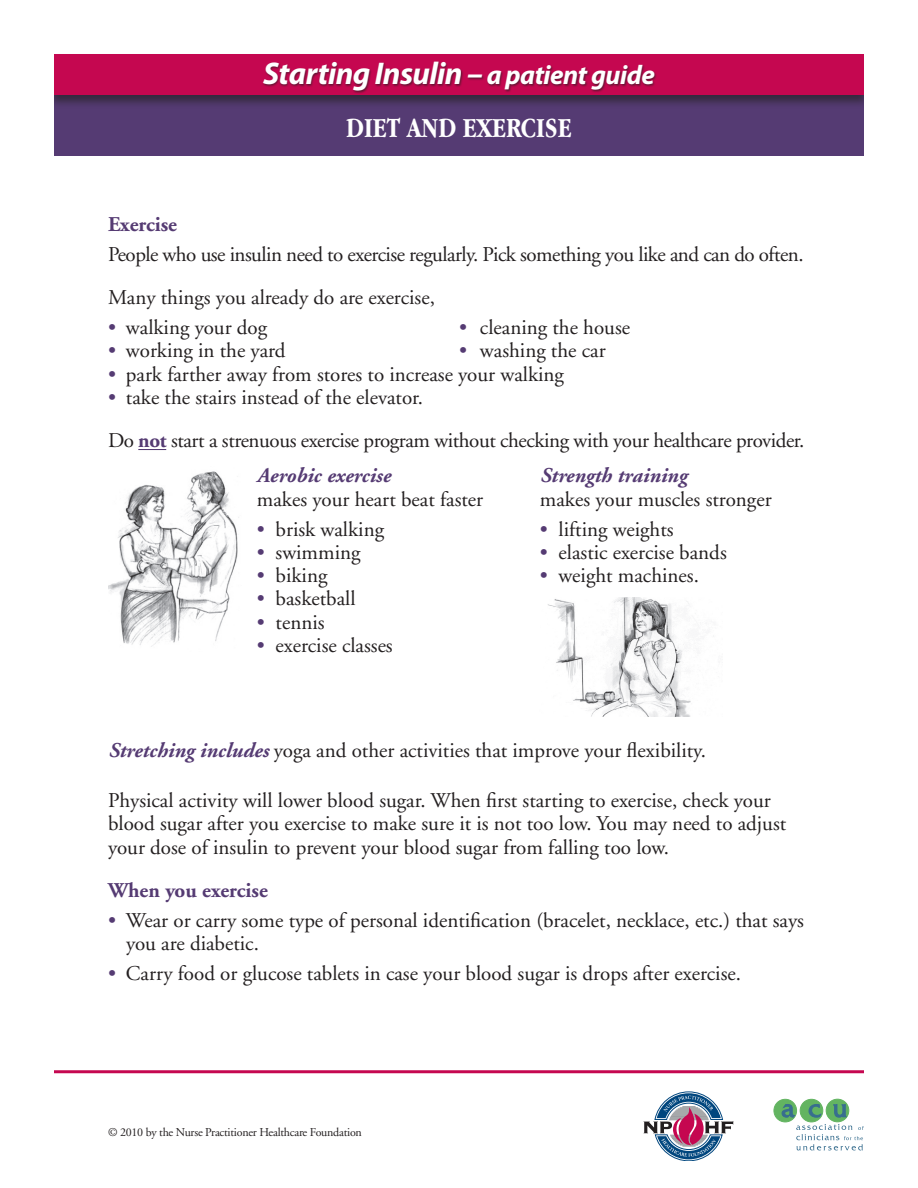
<style>
.page{position:relative;width:918px;height:1188px;background:#fff}
.page>*{position:absolute;margin:0;border:0;box-sizing:border-box;transform-origin:0 0}
.t1{font:italic 700 31.5px "Myriad Pro";letter-spacing:-.02em;color:#fff}
.t2{font:700 28.5px "Apple Garamond";color:#fff}
.t3{font:21px/23.2px "Adobe Garamond";color:#231f20}
.t4{font:21px "Adobe Garamond";letter-spacing:-.025em;color:#231f20}
.t5{font:21px "Adobe Garamond";letter-spacing:-.02em;color:#231f20}
.t6{font:700 21px "Adobe Garamond";color:#553b73}
.t7{font:italic 700 21px "Adobe Garamond";color:#553b73}
.t8{font:12px "Adobe Garamond";letter-spacing:-.02em;color:#231f20}
.s1{font-size:27px}
.s2{color:#553b73}
.s3{font-weight:700;color:#553b73}
.s4{font-weight:700;font-style:italic;color:#553b73}
</style>
<div class="page">
<svg style="left:138px;top:449px;width:28px;height:1px"></svg>
<img style="left:108px;top:471px;width:131px;height:176px">
<img style="left:548px;top:598px;width:143px;height:119px">
<hr style="left:54px;top:1070px;width:810px;height:3px;background:#c50750">
<div style="left:54px;top:68px;width:810px;height:88px;background:#553b73"></div>
<div style="left:46px;top:53px;width:826px;height:56px;background:#231f20;opacity:.65"></div>
<div style="left:54px;top:54px;width:810px;height:40px;background:#c50750"></div>
<div style="left:263px;top:61px;width:394px;height:33px;background:#231f20;opacity:.6"></div>
<svg style="left:796px;top:1124px;width:68px;height:26px"></svg>
<div style="left:774px;top:1099px;width:23px;height:23px;background:#63b461;border-radius:50%"></div>
<div style="left:774px;top:1099px;width:23px;height:23px;border:1px solid #63b461;border-radius:50%"></div>
<div style="left:800px;top:1099px;width:23px;height:23px;background:#63b461;border-radius:50%"></div>
<div style="left:800px;top:1099px;width:23px;height:23px;border:1px solid #63b461;border-radius:50%"></div>
<div style="left:826px;top:1099px;width:23px;height:23px;background:#63b461;border-radius:50%"></div>
<div style="left:826px;top:1099px;width:23px;height:23px;border:1px solid #63b461;border-radius:50%"></div>
<svg style="left:782px;top:1104px;width:13px;height:13px"></svg>
<svg style="left:809px;top:1104px;width:12px;height:13px"></svg>
<svg style="left:834px;top:1104px;width:12px;height:13px"></svg>
<svg style="left:644px;top:1092px;width:89px;height:69px"></svg>
<div style="left:0;top:0;width:54px;height:256px;background:#fff"></div>
<div style="left:864px;top:0;width:54px;height:256px;background:#fff"></div>
<p class="t1" style="left:263px;top:56px;width:393px">Starting Insulin – <span class="s1">a patient guide</span></p>
<p class="t2" style="left:346px;top:112px;width:227px">DIET AND EXERCISE</p>
<p class="t6" style="left:108px;top:213px;width:71px">Exercise</p>
<p class="t4" style="left:108px;top:243px;width:697px">People who use insulin need to exercise regularly. Pick something you like and can do often.</p>
<p class="t3" style="left:108px;top:286px;width:328px">Many things you already do are exercise,</p>
<p class="t3" style="left:108px;top:316px;width:161px"><span class="s2">•</span> walking your dog</p>
<p class="t3" style="left:459px;top:316px;width:173px"><span class="s2">•</span> cleaning the house</p>
<p class="t3" style="left:108px;top:340px;width:179px"><span class="s2">•</span> working in the yard</p>
<p class="t3" style="left:459px;top:340px;width:148px"><span class="s2">•</span> washing the car</p>
<p class="t3" style="left:108px;top:363px;width:457px"><span class="s2">•</span> park farther away from stores to increase your walking</p>
<p class="t3" style="left:108px;top:386px;width:317px"><span class="s2">•</span> take the stairs instead of the elevator.</p>
<p class="t5" style="left:108px;top:430px;width:698px">Do <span class="s3">not</span> start a strenuous exercise program without checking with your healthcare provider.</p>
<p class="t3" style="left:257px;top:465px;width:228px"><span class="s4">Aerobic exercise<br></span>makes your heart beat faster</p>
<p class="t3" style="left:257px;top:518px;width:129px"><span class="s2">•</span> brisk walking</p>
<p class="t3" style="left:257px;top:541px;width:105px"><span class="s2">•</span> swimming</p>
<p class="t3" style="left:257px;top:564px;width:72px"><span class="s2">•</span> biking</p>
<p class="t3" style="left:257px;top:588px;width:100px"><span class="s2">•</span> basketball</p>
<p class="t3" style="left:257px;top:611px;width:69px"><span class="s2">•</span> tennis</p>
<p class="t3" style="left:257px;top:634px;width:137px"><span class="s2">•</span> exercise classes</p>
<p class="t7" style="left:540px;top:464px;width:148px">Strength training</p>
<p class="t3" style="left:540px;top:488px;width:233px">makes your muscles stronger</p>
<p class="t3" style="left:540px;top:518px;width:135px"><span class="s2">•</span> lifting weights</p>
<p class="t3" style="left:540px;top:541px;width:188px"><span class="s2">•</span> elastic exercise bands</p>
<p class="t3" style="left:540px;top:564px;width:160px"><span class="s2">•</span> weight machines.</p>
<p class="t3" style="left:108px;top:739px;width:599px"><span class="s4">Stretching includes</span> yoga and other activities that improve your flexibility.</p>
<p class="t3" style="left:108px;top:789px;width:680px">Physical activity will lower blood sugar. When first starting to exercise, check your blood sugar after you exercise to make sure it is not too low. You may need to adjust your dose of insulin to prevent your blood sugar from falling too low.</p>
<p class="t6" style="left:108px;top:879px;width:161px">When you exercise</p>
<p class="t3" style="left:126px;top:909px;width:680px;text-indent:-18px"><span class="s2">•</span> Wear or carry some type of personal identification (bracelet, necklace, etc.) that says you are diabetic.</p>
<p class="t3" style="left:108px;top:963px;width:635px"><span class="s2">•</span> Carry food or glucose tablets in case your blood sugar is drops after exercise.</p>
<p class="t8" style="left:108px;top:1126px;width:255px">© 2010 by the Nurse Practitioner Healthcare Foundation</p>
</div>
